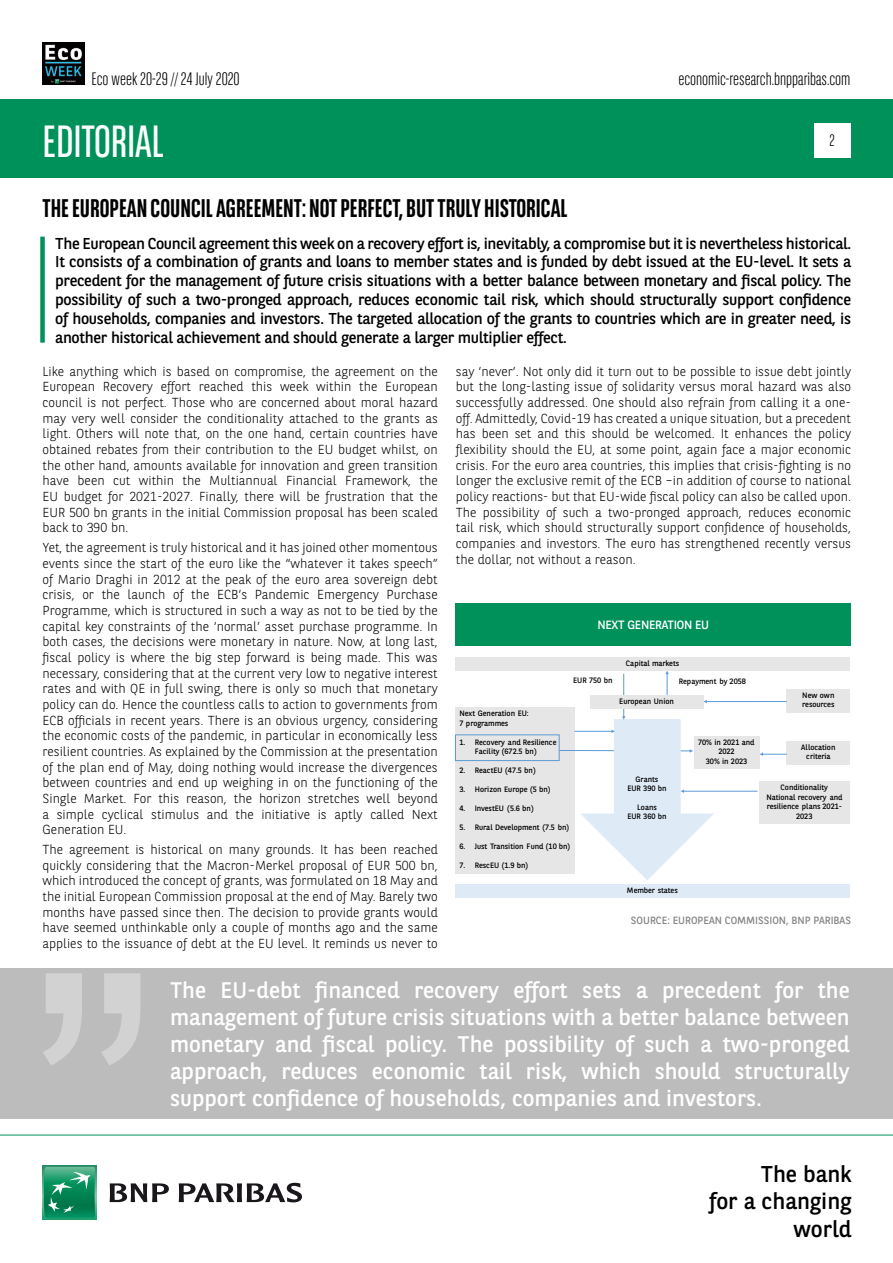
<style>
.page{position:relative;width:893px;height:1263px;background:#fff}
.page>*{position:absolute;margin:0;border:0;box-sizing:border-box;transform-origin:0 0}
.t1{font:45px "BNPP Sans Condensed";color:#fff}
.t2{font:700 25.5px "BNPP Sans Condensed";color:#000}
.t3{font:22.8px/27.3px "BNPP Sans";color:#000;text-align:right}
.t4{font:22.5px/27px "BNPP Sans";color:#fff;text-align:justify}
.t5{font:300 18px "BNPP Sans Condensed";color:#000}
.t6{font:300 16.5px "BNPP Sans Condensed";color:#000}
.t7{font:15.75px/18.9px "BNPP Sans";letter-spacing:-.02em;color:#000;text-align:justify}
.t8{font:300 13.05px/15.6px "BNPP Sans";color:#000;text-align:justify}
.t9{font:12px "BNPP Sans";letter-spacing:-.02em;color:#fff}
.t10{font:10.5px "BNPP Sans";color:#878787}
.t11{font:7.8px/9.4px "BNPP Sans";letter-spacing:-.005em;color:#000;text-align:center}
</style>
<div class="page">
<div style="left:1px;top:99px;width:892px;height:78px;background:#00915b"></div>
<svg style="left:43px;top:1166px;width:53px;height:53px"></svg>
<svg style="left:44px;top:1167px;width:51px;height:51px;background:#26996e"></svg>
<svg style="left:110px;top:1183px;width:59px;height:19px"></svg>
<svg style="left:179px;top:1183px;width:123px;height:19px"></svg>
<hr style="left:0;top:1135px;width:893px;height:1px;background:#00915b">
<div style="left:814px;top:123px;width:36px;height:34px;background:#fff"></div>
<img style="left:43px;top:43px;width:42px;height:42px">
<div style="left:40px;top:237px;width:5px;height:106px;background:#00915b"></div>
<div style="left:455px;top:707px;width:120px;height:167px;background:#e7e6e6"></div>
<div style="left:455px;top:884px;width:395px;height:14px;background:#deebf7"></div>
<div style="left:455px;top:657px;width:395px;height:14px;background:#e7e6e6"></div>
<svg style="left:665px;top:671px;width:4px;height:25px"></svg>
<div style="left:455px;top:734px;width:104px;height:27px;border:1px solid #5b9bd5"></div>
<hr style="left:559px;top:750px;width:131px;height:1px;background:#5b9bd5">
<div style="left:786px;top:741px;width:64px;height:23px;background:#e7e6e6"></div>
<svg style="left:759px;top:752px;width:28px;height:4px"></svg>
<div style="left:694px;top:736px;width:65px;height:33px;background:#e7e6e6"></div>
<hr style="left:683px;top:791px;width:74px;height:1px;background:#5b9bd5">
<div style="left:759px;top:781px;width:91px;height:43px;background:#e7e6e6"></div>
<div style="left:786px;top:689px;width:64px;height:23px;background:#e7e6e6"></div>
<hr style="left:706px;top:701px;width:81px;height:1px;background:#5b9bd5">
<hr style="left:575px;top:731px;width:37px;height:1px;background:#5b9bd5">
<hr style="left:623px;top:674px;width:1px;height:43px;background:#5b9bd5">
<svg style="left:581px;top:716px;width:134px;height:164px"></svg>
<div style="left:590px;top:696px;width:113px;height:13px;background:#e7e6e6"></div>
<div style="left:455px;top:603px;width:396px;height:42px;background:#00915b"></div>
<div style="left:0;top:969px;width:892px;height:150px;background:#bcbcbc"></div>
<svg style="left:43px;top:973px;width:97px;height:92px"></svg>
<h3 class="t5" style="left:91px;top:67px;width:150px">Eco week 20-29 // 24 July 2020</h3>
<h1 class="t1" style="left:43px;top:113px;width:123px">EDITORIAL</h1>
<h3 class="t5" style="left:678px;top:67px;width:174px">economic-research.bnpparibas.com</h3>
<p class="t6" style="left:829px;top:130px;width:7px">2</p>
<h2 class="t2" style="left:43px;top:193px;width:527px">THE EUROPEAN COUNCIL AGREEMENT: NOT PERFECT, BUT TRULY HISTORICAL</h2>
<p class="t7" style="left:55px;top:233px;width:797px">The European Council agreement this week on a recovery effort is, inevitably, a compromise but it is nevertheless historical.<br>It consists of a combination of grants and loans to member states and is funded by debt issued at the EU-level. It sets a precedent for the management of future crisis situations with a better balance between monetary and fiscal policy. The possibility of such a two-pronged approach, reduces economic tail risk, which should structurally support confidence of households, companies and investors. The targeted allocation of the grants to countries which are in greater need, is another historical achievement and should generate a larger multiplier effect.</p>
<p class="t8" style="left:43px;top:363px;width:397px">Like anything which is based on compromise, the agreement on the European Recovery effort reached this week within the European council is not perfect. Those who are concerned about moral hazard may very well consider the conditionality attached to the grants as light. Others will note that, on the one hand, certain countries have obtained rebates from their contribution to the EU budget whilst, on the other hand, amounts available for innovation and green transition have been cut within the Multiannual Financial Framework, the EU budget for 2021-2027. Finally, there will be frustration that the EUR 500 bn grants in the initial Commission proposal has been scaled back to 390 bn.</p>
<p class="t8" style="left:43px;top:539px;width:397px">Yet, the agreement is truly historical and it has joined other momentous events since the start of the euro like the “whatever it takes speech” of Mario Draghi in 2012 at the peak of the euro area sovereign debt crisis, or the launch of the ECB’s Pandemic Emergency Purchase Programme, which is structured in such a way as not to be tied by the capital key constraints of the ‘normal’ asset purchase programme. In both cases, the decisions were monetary in nature. Now, at long last, fiscal policy is where the big step forward is being made. This was necessary, considering that at the current very low to negative interest rates and with QE in full swing, there is only so much that monetary policy can do. Hence the countless calls to action to governments from ECB officials in recent years. There is an obvious urgency, considering the economic costs of the pandemic, in particular in economically less resilient countries. As explained by the Commission at the presentation of the plan end of May, doing nothing would increase the divergences between countries and end up weighing in on the functioning of the Single Market. For this reason, the horizon stretches well beyond a simple cyclical stimulus and the initiative is aptly called Next Generation EU.</p>
<p class="t8" style="left:43px;top:841px;width:397px">The agreement is historical on many grounds. It has been reached quickly considering that the Macron-Merkel proposal of EUR 500 bn, which introduced the concept of grants, was formulated on 18 May and the initial European Commission proposal at the end of May. Barely two months have passed since then. The decision to provide grants would have seemed unthinkable only a couple of months ago and the same applies to the issuance of debt at the EU level. It reminds us never to</p>
<p class="t8" style="left:456px;top:363px;width:397px">say ‘never’. Not only did it turn out to be possible to issue debt jointly but the long-lasting issue of solidarity versus moral hazard was also successfully addressed. One should also refrain from calling it a one&shy;off. Admittedly, Covid-19 has created a unique situation, but a precedent has been set and this should be welcomed. It enhances the policy flexibility should the EU, at some point, again face a major economic crisis. For the euro area countries, this implies that crisis-fighting is no longer the exclusive remit of the ECB –in addition of course to national policy reactions- but that EU-wide fiscal policy can also be called upon.<br>The possibility of such a two-pronged approach, reduces economic tail risk, which should structurally support confidence of households, companies and investors. The euro has strengthened recently versus the dollar, not without a reason.</p>
<p class="t9" style="left:597px;top:616px;width:113px">NEXT GENERATION EU</p>
<p class="t11" style="left:626px;top:658px;width:55px">Capital markets</p>
<p class="t11" style="left:573px;top:675px;width:41px">EUR 750 bn</p>
<p class="t11" style="left:679px;top:676px;width:69px">Repayment by 2058</p>
<p class="t11" style="left:802px;top:690px;width:34px;text-align:left">New own resources</p>
<p class="t11" style="left:619px;top:696px;width:56px">European Union</p>
<p class="t11" style="left:459px;top:709px;width:71px;text-align:left">Next Generation EU:<br>7 programmes</p>
<p class="t11" style="left:459px;top:737px;width:99px">1. Recovery and Resilience<br>Facility (672.5 bn)</p>
<p class="t11" style="left:459px;top:765px;width:78px">2. ReactEU (47.5 bn)</p>
<p class="t11" style="left:459px;top:784px;width:93px">3. Horizon Europe (5 bn)</p>
<p class="t11" style="left:459px;top:803px;width:76px">4. InvestEU (5.6 bn)</p>
<p class="t11" style="left:459px;top:822px;width:111px">5. Rural Development (7.5 bn)</p>
<p class="t11" style="left:459px;top:841px;width:112px">6. Just Transition Fund (10 bn)</p>
<p class="t11" style="left:459px;top:860px;width:70px">7. RescEU (1.9 bn)</p>
<p class="t11" style="left:698px;top:737px;width:58px">70% in 2021 and<br>2022<br>30% in 2023</p>
<p class="t11" style="left:801px;top:742px;width:36px">Allocation criteria</p>
<p class="t11" style="left:627px;top:774px;width:41px">Grants<br>EUR 390 bn</p>
<p class="t11" style="left:627px;top:802px;width:41px">Loans<br>EUR 360 bn</p>
<p class="t11" style="left:766px;top:782px;width:78px">Conditionality<br>National recovery and resilience plans 2021-<br>2023</p>
<p class="t11" style="left:627px;top:885px;width:52px">Member states</p>
<p class="t10" style="left:631px;top:913px;width:222px">SOURCE: EUROPEAN COMMISSION, BNP PARIBAS</p>
<p class="t4" style="left:170px;top:976px;width:681px">The EU-debt financed recovery effort sets a precedent for the management of future crisis situations with a better balance between monetary and fiscal policy. The possibility of such a two-pronged approach, reduces economic tail risk, which should structurally support confidence of households, companies and investors.</p>
<h3 class="t3" style="left:709px;top:1159px;width:144px">The bank<br>for a changing world</h3>
</div>
